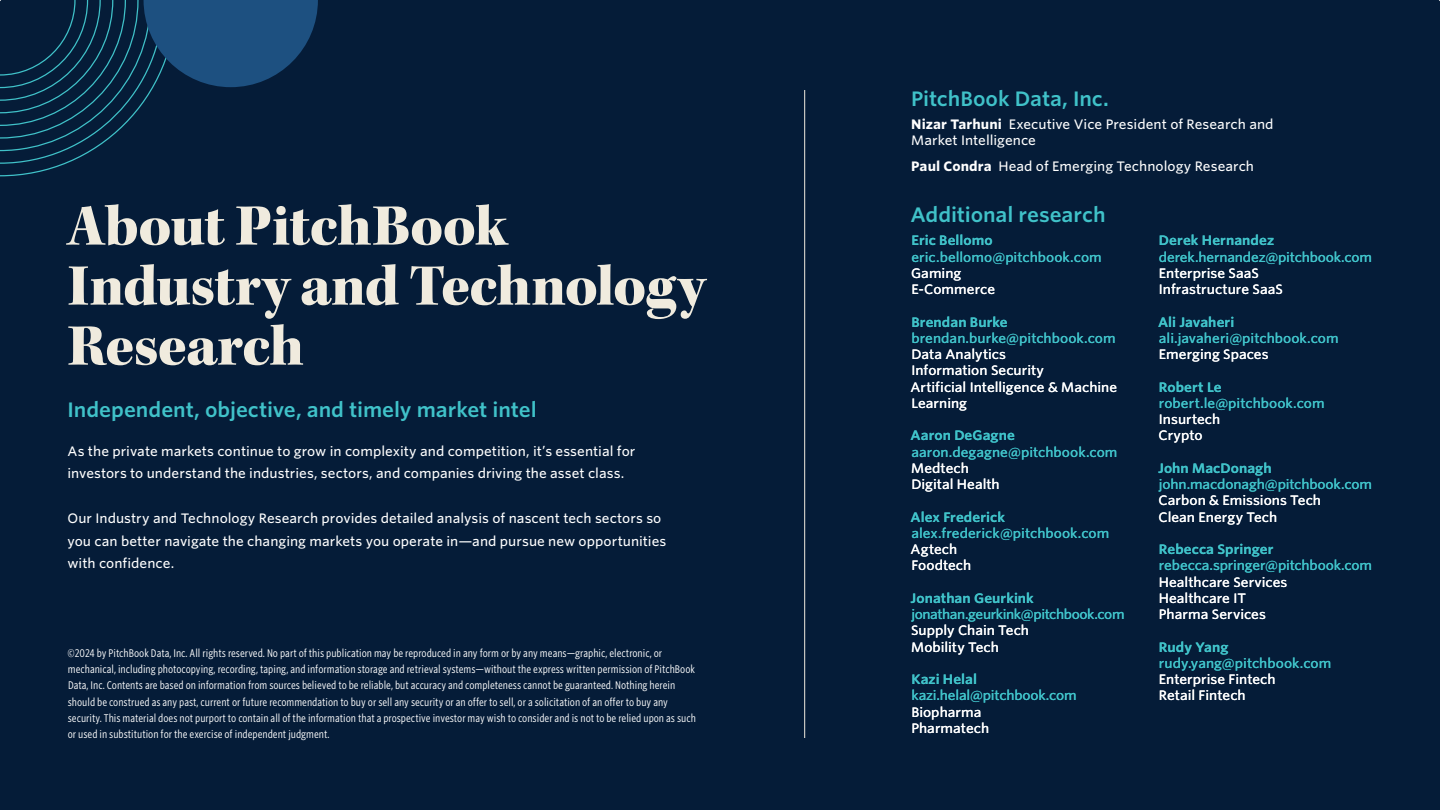
<style>
.page{position:relative;width:1440px;height:810px;background:#051c38}
.page>*{position:absolute;margin:0;border:0;box-sizing:border-box;transform-origin:0 0}
.t1{font:60px/60px "Kepler Std Black Subh";letter-spacing:-.015em;color:#f0ebde}
.t2{font:600 20px "Whitney S Sm";letter-spacing:-.005em;color:#40c2c9}
.t3{font:500 13.12px/16.2px "Whitney S Sm";color:#fff}
.t4{font:500 13.12px/16.2px "Whitney S Sm";color:#40c2c9}
.t5{font:500 13.12px/16.2px "Whitney S Sm";letter-spacing:-.03em;color:#40c2c9}
.t6{font:10.62px/16.2px "Whitney Cond S Sm";color:#fff}
.s1{font-weight:700}
.s2{font-weight:600}
.s3{color:#fff}
.s4{font-weight:600;color:#40c2c9}
.s5{color:#40c2c9}
</style>
<div class="page">
<svg style="left:0;top:0;width:318px;height:177px;background:#0c2d4c"></svg>
<hr style="left:804px;top:90px;width:1px;height:648px;background:#f0ebde">
<h1 class="t1" style="left:68px;top:197px;width:639px">About PitchBook<br>Industry and Technology<br>Research</h1>
<h2 class="t2" style="left:68px;top:396px;width:471px">Independent, objective, and timely market intel</h2>
<p class="t3" style="left:68px;top:440px;width:569px;line-height:22.5px">As the private markets continue to grow in complexity and competition, it’s essential for investors to understand the industries, sectors, and companies driving the asset class.</p>
<p class="t3" style="left:68px;top:507px;width:600px;line-height:22.5px">Our Industry and Technology Research provides detailed analysis of nascent tech sectors so you can better navigate the changing markets you operate in—and pursue new opportunities with confidence.</p>
<p class="t6" style="left:67px;top:644px;width:630px">©2024 by PitchBook Data, Inc. All rights reserved. No part of this publication may be reproduced in any form or by any means—graphic, electronic, or mechanical, including photocopying, recording, taping, and information storage and retrieval systems—without the express written permission of PitchBook Data, Inc. Contents are based on information from sources believed to be reliable, but accuracy and completeness cannot be guaranteed. Nothing herein should be construed as any past, current or future recommendation to buy or sell any security or an offer to sell, or a solicitation of an offer to buy any security. This material does not purport to contain all of the information that a prospective investor may wish to consider and is not to be relied upon as such or used in substitution for the exercise of independent judgment.</p>
<h2 class="t2" style="left:911px;top:85px;width:199px">PitchBook Data, Inc.</h2>
<p class="t3" style="left:911px;top:116px;width:364px"><span class="s1">Nizar Tarhuni</span> Executive Vice President of Research and<br>Market Intelligence</p>
<p class="t3" style="left:911px;top:158px;width:344px"><span class="s1">Paul Condra</span> Head of Emerging Technology Research</p>
<h2 class="t2" style="left:910px;top:201px;width:197px">Additional research</h2>
<p class="t4" style="left:911px;top:232px;width:192px"><span class="s2">Eric Bellomo </span>eric.bellomo@pitchbook.com<br><span class="s3">Gaming<br>E-Commerce</span></p>
<p class="t3" style="left:910px;top:314px;width:208px"><span class="s4">Brendan Burke </span><span class="s5">brendan.burke@pitchbook.com<br></span>Data Analytics<br>Information Security<br>Artificial Intelligence &amp; Machine<br>Learning</p>
<p class="t4" style="left:911px;top:427px;width:208px"><span class="s2">Aaron DeGagne </span>aaron.degagne@pitchbook.com<br><span class="s3">Medtech<br>Digital Health</span></p>
<p class="t4" style="left:910px;top:509px;width:200px"><span class="s2">Alex Frederick </span>alex.frederick@pitchbook.com<br><span class="s3">Agtech<br>Foodtech</span></p>
<p class="t5" style="left:911px;top:590px;width:216px"><span class="s2">Jonathan Geurkink </span>jonathan.geurkink@pitchbook.com<br><span class="s3">Supply Chain Tech<br>Mobility Tech</span></p>
<p class="t4" style="left:911px;top:671px;width:167px"><span class="s2">Kazi Helal </span>kazi.helal@pitchbook.com<br><span class="s3">Biopharma<br>Pharmatech</span></p>
<p class="t3" style="left:1159px;top:232px;width:215px"><span class="s4">Derek Hernandez </span><span class="s5">derek.hernandez@pitchbook.com<br></span>Enterprise SaaS<br>Infrastructure SaaS</p>
<p class="t4" style="left:1158px;top:314px;width:182px"><span class="s2">Ali Javaheri </span>ali.javaheri@pitchbook.com<br><span class="s3">Emerging Spaces</span></p>
<p class="t4" style="left:1159px;top:379px;width:168px"><span class="s2">Robert Le </span>robert.le@pitchbook.com<br><span class="s3">Insurtech<br>Crypto</span></p>
<p class="t3" style="left:1158px;top:460px;width:215px"><span class="s4">John MacDonagh </span><span class="s5">john.macdonagh@pitchbook.com<br></span>Carbon &amp; Emissions Tech<br>Clean Energy Tech</p>
<p class="t3" style="left:1159px;top:541px;width:215px"><span class="s4">Rebecca Springer </span><span class="s5">rebecca.springer@pitchbook.com<br></span>Healthcare Services<br>Healthcare IT<br>Pharma Services</p>
<p class="t3" style="left:1159px;top:639px;width:174px"><span class="s4">Rudy Yang </span><span class="s5">rudy.yang@pitchbook.com<br></span>Enterprise Fintech<br>Retail Fintech</p>
</div>
